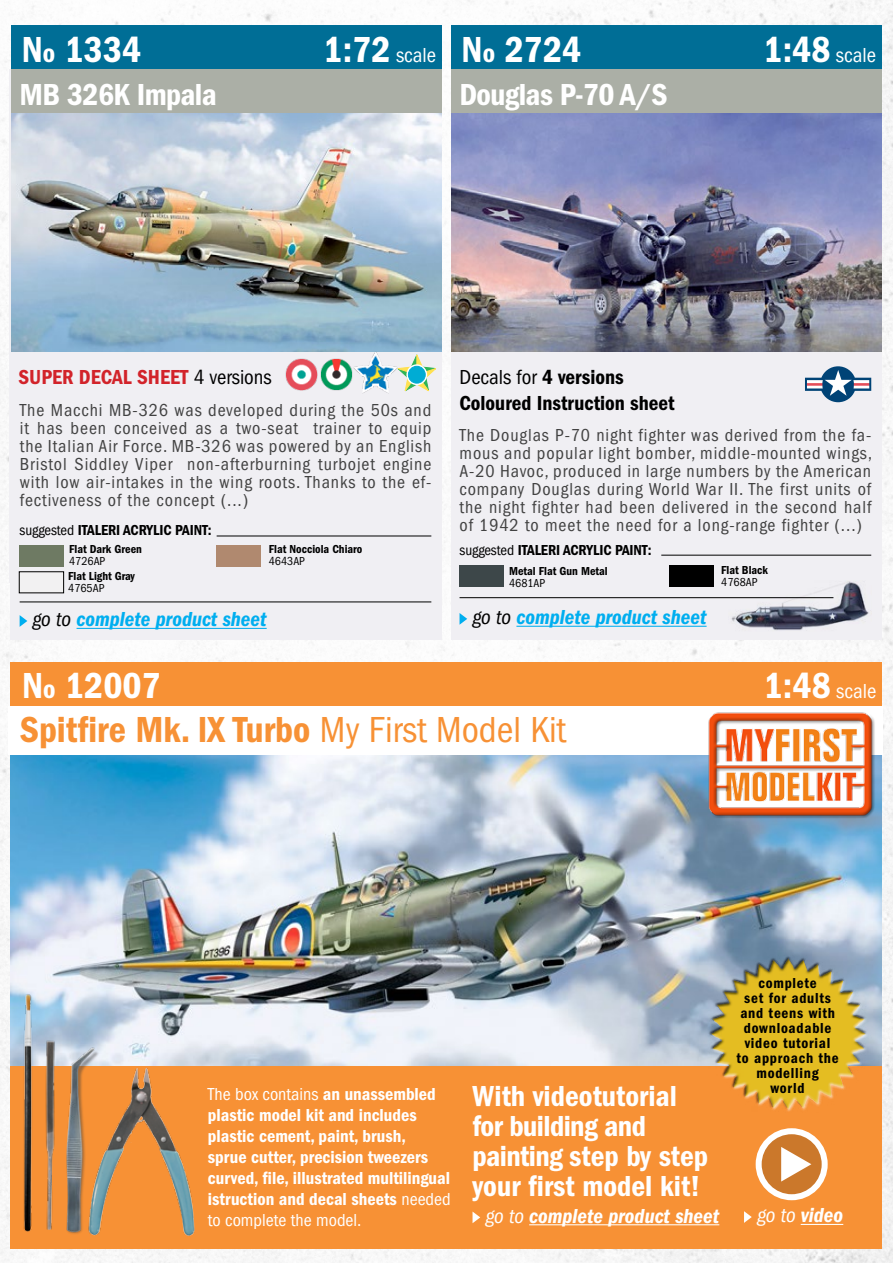
<style>
.page{position:relative;width:893px;height:1263px;background:#fff}
.page>*{position:absolute;margin:0;border:0;box-sizing:border-box;transform-origin:0 0}
.t1{font:37.5px "ITC Franklin Gothic Std Dm Cd";color:#f79135}
.t2{font:37.5px "ITC Franklin Gothic Std Dm Cd";color:#fff}
.t3{font:31.5px "ITC Franklin Gothic Std Dm Cd";letter-spacing:-.02em;color:#fff}
.t4{font:30px "ITC Franklin Gothic Std Dm Cd";color:#fff}
.t5{font:30px "ITC Franklin Gothic Std Dm Cd";letter-spacing:-.02em;color:#fff}
.t6{font:21px "ITC Franklin Gothic Std Dm Cd It";color:#00aeef}
.t7{font:21px "ITC Franklin Gothic Std Dm Cd It";color:#fff}
.t8{font:condensed 21px "ITC Franklin Gothic Std";color:#fff}
.t9{font:21px "ITC Franklin Gothic Std Dm Cd";color:#d2232a}
.t10{font:21px "ITC Franklin Gothic Std Dm Cd";color:#000}
.t11{font:condensed 21px "ITC Franklin Gothic Std";color:#000}
.t12{font:condensed 18px/18px "ITC Franklin Gothic Std";letter-spacing:.05em;color:#424242;text-align:justify}
.t13{font:18px/21px "ITC Franklin Gothic Std Dm Cd";color:#fff}
.t14{font:15px/15px "ITC Franklin Gothic Std Dm Cd";letter-spacing:.05em;color:#000;text-align:center}
.t15{font:15px "ITC Franklin Gothic Std Dm Cd";letter-spacing:-.005em;color:#000}
.t16{font:12px "ITC Franklin Gothic Std Dm Cd";color:#000}
.t17{font:condensed 12px "ITC Franklin Gothic Std";color:#000}
.s1{font-size:27px}
.s2{font-family:"ITC Franklin Gothic Std Dm Cd";font-stretch:normal;font-size:37.5px}
.s3{font-family:"ITC Franklin Gothic Std";font-stretch:condensed;color:#000}
.s4{font-family:"ITC Franklin Gothic Std Dm Cd";font-stretch:normal}
.s5{font-family:"ITC Franklin Gothic Std";font-stretch:condensed}
.s6{font-family:"ITC Franklin Gothic Std";font-style:italic;font-stretch:condensed;color:#000}
.s7{font-family:"ITC Franklin Gothic Std";font-style:italic;font-stretch:condensed}
</style>
<div class="page">
<img style="left:0;top:0;width:893px;height:1263px">
<div style="left:10px;top:662px;width:872px;height:587px;background:#f79135"></div>
<div style="left:10px;top:69px;width:432px;height:571px;background:#f0eff3"></div>
<div style="left:451px;top:69px;width:431px;height:571px;background:#f0eff3"></div>
<div style="left:11px;top:26px;width:431px;height:44px;background:#006e96"></div>
<div style="left:451px;top:26px;width:431px;height:44px;background:#006e96"></div>
<div style="left:11px;top:69px;width:431px;height:45px;background:#abafa6"></div>
<div style="left:451px;top:69px;width:431px;height:45px;background:#abafa6"></div>
<img style="left:11px;top:114px;width:431px;height:237px">
<img style="left:451px;top:114px;width:431px;height:237px">
<div style="left:217px;top:546px;width:44px;height:21px;background:#b0896f"></div>
<div style="left:669px;top:566px;width:45px;height:21px;background:#000"></div>
<div style="left:20px;top:546px;width:44px;height:21px;background:#6e7a63"></div>
<div style="left:459px;top:566px;width:45px;height:21px;background:#3d4749"></div>
<hr style="left:217px;top:536px;width:214px;height:1px;background:#000">
<hr style="left:661px;top:555px;width:210px;height:1px;background:#000">
<hr style="left:20px;top:601px;width:411px;height:1px;background:#000">
<hr style="left:459px;top:597px;width:374px;height:1px;background:#000">
<hr style="left:77px;top:628px;width:190px;height:1px;background:#00aeef">
<svg style="left:20px;top:615px;width:7px;height:12px"></svg>
<hr style="left:516px;top:626px;width:191px;height:1px;background:#00aeef">
<svg style="left:459px;top:613px;width:8px;height:12px"></svg>
<div style="left:19px;top:571px;width:45px;height:22px;border:1px solid #000"></div>
<svg style="left:805px;top:366px;width:66px;height:36px"></svg>
<img style="left:354px;top:351px;width:43px;height:43px">
<img style="left:321px;top:355px;width:36px;height:39px">
<img style="left:285px;top:358px;width:36px;height:33px">
<svg style="left:398px;top:355px;width:38px;height:36px"></svg>
<svg style="left:406px;top:364px;width:21px;height:21px"></svg>
<div style="left:408px;top:366px;width:17px;height:17px;background:#00acd4;border-radius:50%"></div>
<div style="left:408px;top:366px;width:17px;height:17px;border:1px solid #00acd4;border-radius:50%"></div>
<img style="left:729px;top:581px;width:140px;height:50px">
<img style="left:10px;top:754px;width:872px;height:312px">
<div style="left:9px;top:706px;width:874px;height:48px;background:#fff"></div>
<img style="left:696px;top:955px;width:191px;height:172px">
<hr style="left:529px;top:1224px;width:190px;height:1px;background:#fff">
<svg style="left:472px;top:1211px;width:8px;height:12px"></svg>
<img style="left:703px;top:712px;width:173px;height:109px">
<img style="left:44px;top:1026px;width:18px;height:203px">
<img style="left:13px;top:988px;width:31px;height:244px">
<img style="left:84px;top:1042px;width:118px;height:194px">
<img style="left:47px;top:1043px;width:62px;height:193px">
<hr style="left:801px;top:1224px;width:42px;height:1px;background:#fff">
<svg style="left:744px;top:1211px;width:8px;height:12px"></svg>
<svg style="left:759px;top:1131px;width:66px;height:66px;background:#d28b4a"></svg>
<div style="left:756px;top:1128px;width:72px;height:72px;border:6px solid #fff;border-radius:50%"></div>
<svg style="left:781px;top:1147px;width:30px;height:34px"></svg>
<p class="t2" style="left:22px;top:28px;width:121px">N<span class="s1">o</span> 1334</p>
<p class="t2" style="left:462px;top:28px;width:121px">N<span class="s1">o</span> 2724</p>
<p class="t3" style="left:20px;top:76px;width:199px">MB 326K Impala</p>
<p class="t3" style="left:459px;top:76px;width:209px">Douglas P-70 A/S</p>
<p class="t8" style="left:324px;top:43px;width:114px"><span class="s2">1:72</span> scale</p>
<p class="t8" style="left:763px;top:43px;width:114px"><span class="s2">1:48</span> scale</p>
<p class="t9" style="left:19px;top:365px;width:255px">SUPER DECAL SHEET <span class="s3">4 versions</span></p>
<p class="t11" style="left:459px;top:365px;width:166px">Decals for <span class="s4">4 versions</span></p>
<p class="t10" style="left:459px;top:391px;width:217px">Coloured Instruction sheet</p>
<p class="t12" style="left:459px;top:426px;width:414px">The Douglas P-70 night fighter was derived from the fa&shy;mous and popular light bomber, middle-mounted wings, A-20 Havoc, produced in large numbers by the American company Douglas during World War II. The first units of the night fighter had been delivered in the second half of 1942 to meet the need for a long-range fighter (...)</p>
<p class="t12" style="left:20px;top:401px;width:413px">The Macchi MB-326 was developed during the 50s and it has been conceived as a two-seat trainer to equip the Italian Air Force. MB-326 was powered by an English Bristol Siddley Viper non-afterburning turbojet engine with low air-intakes in the wing roots. Thanks to the ef&shy;fectiveness of the concept (...)</p>
<p class="t15" style="left:20px;top:522px;width:194px"><span class="s5">suggested</span> ITALERI ACRYLIC PAINT:</p>
<p class="t16" style="left:69px;top:542px;width:74px">Flat Dark Green</p>
<p class="t17" style="left:69px;top:554px;width:38px">4726AP</p>
<p class="t16" style="left:68px;top:569px;width:68px">Flat Light Gray</p>
<p class="t17" style="left:68px;top:581px;width:38px">4765AP</p>
<p class="t16" style="left:269px;top:542px;width:95px">Flat Nocciola Chiaro</p>
<p class="t17" style="left:269px;top:554px;width:38px">4643AP</p>
<p class="t15" style="left:459px;top:542px;width:194px"><span class="s5">suggested</span> ITALERI ACRYLIC PAINT:</p>
<p class="t16" style="left:509px;top:564px;width:100px">Metal Flat Gun Metal</p>
<p class="t17" style="left:509px;top:576px;width:38px">4681AP</p>
<p class="t6" style="left:33px;top:607px;width:236px"><span class="s6">go to</span> complete product sheet</p>
<p class="t6" style="left:472px;top:605px;width:236px"><span class="s6">go to</span> complete product sheet</p>
<p class="t16" style="left:721px;top:563px;width:48px">Flat Black</p>
<p class="t17" style="left:721px;top:575px;width:38px">4768AP</p>
<p class="t2" style="left:22px;top:664px;width:140px">N<span class="s1">o</span> 12007</p>
<p class="t8" style="left:764px;top:679px;width:114px"><span class="s2">1:48</span> scale</p>
<p class="t1" style="left:20px;top:708px;width:548px">Spitfire Mk. lX Turbo <span class="s5">My First Model Kit</span></p>
<p class="t14" style="left:758px;top:975px;width:60px">complete</p>
<p class="t14" style="left:736px;top:990px;width:104px">set for adults and teens with downloadable video tutorial<br>to approach the modelling</p>
<p class="t14" style="left:770px;top:1080px;width:36px">world</p>
<p class="t13" style="left:208px;top:1084px;width:244px"><span class="s5">The box contains</span> an unassembled plastic model kit and includes plastic cement, paint, brush,<br>sprue cutter, precision tweezers curved, file, illustrated multilingual istruction and decal sheets <span class="s5">needed to complete the model.</span></p>
<p class="t4" style="left:472px;top:1078px;width:206px">With videotutorial</p>
<p class="t5" style="left:472px;top:1108px;width:175px">for building and</p>
<p class="t5" style="left:472px;top:1138px;width:237px">painting step by step</p>
<p class="t4" style="left:472px;top:1168px;width:229px">your first model kit!</p>
<p class="t7" style="left:485px;top:1204px;width:235px"><span class="s7">go to</span> complete product sheet</p>
<p class="t7" style="left:757px;top:1203px;width:88px"><span class="s7">go to</span> video</p>
</div>
